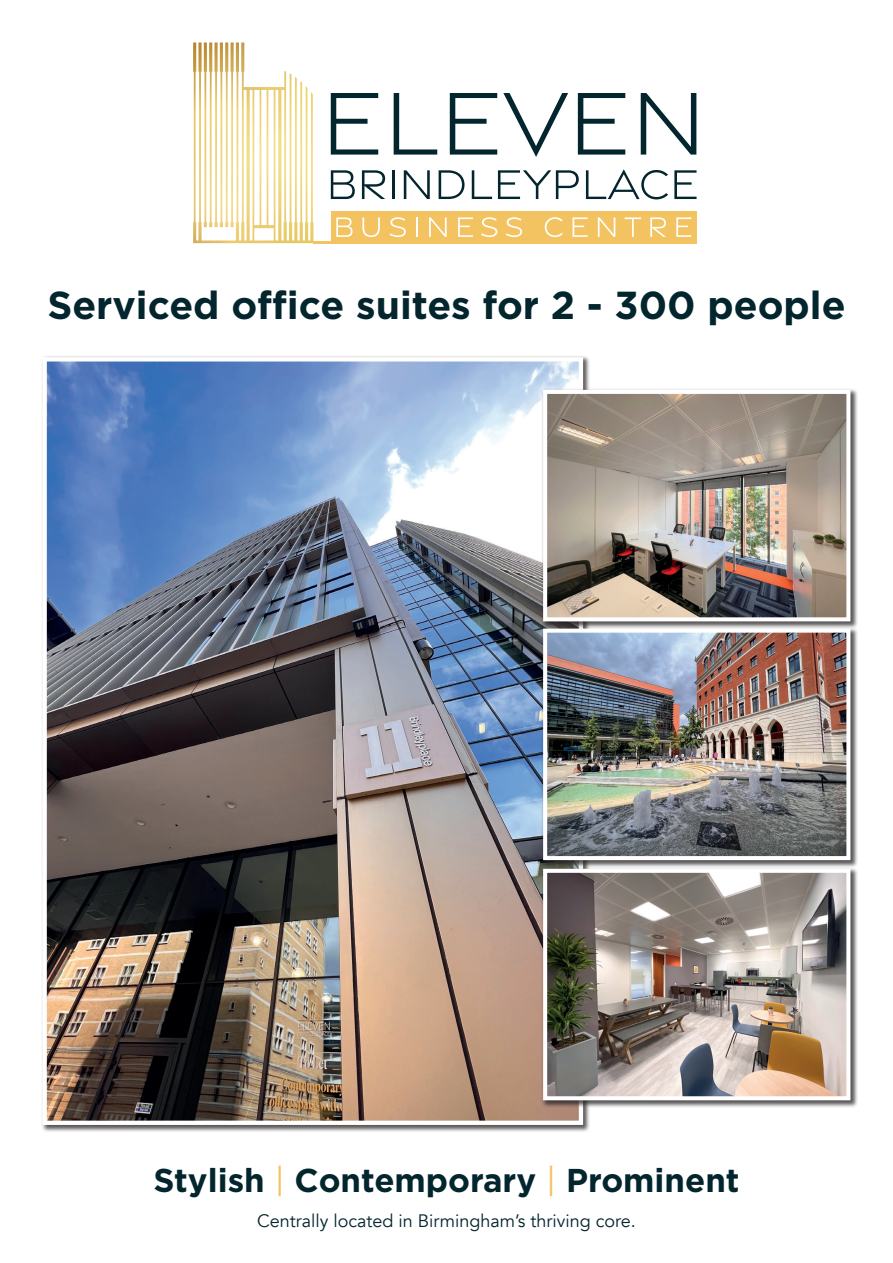
<style>
.page{position:relative;width:893px;height:1263px;background:#fff}
.page>*{position:absolute;margin:0;border:0;box-sizing:border-box;transform-origin:0 0}
.t1{font:700 39px "Gotham";color:#03252d}
.t2{font:700 33px "Gotham";color:#03252d}
.t3{font:18px "Avenir";color:#03252d}
.s1{font-weight:400;color:#f3c362}
</style>
<div class="page">
<img style="left:48px;top:362px;width:530px;height:758px">
<div style="left:43px;top:357px;width:540px;height:768px;border:4px solid #fff"></div>
<div style="left:541px;top:867px;width:317px;height:241px;background:#231f20;opacity:.75"></div>
<img style="left:548px;top:874px;width:297px;height:221px">
<div style="left:543px;top:869px;width:307px;height:231px;border:4px solid #fff"></div>
<div style="left:541px;top:388px;width:317px;height:241px;background:#231f20;opacity:.75"></div>
<img style="left:548px;top:395px;width:297px;height:221px">
<div style="left:543px;top:390px;width:307px;height:231px;border:4px solid #fff"></div>
<div style="left:541px;top:627px;width:317px;height:241px;background:#231f20;opacity:.75"></div>
<img style="left:548px;top:634px;width:297px;height:221px">
<div style="left:543px;top:629px;width:307px;height:231px;border:4px solid #fff"></div>
<svg style="left:331px;top:170px;width:24px;height:29px"></svg>
<svg style="left:362px;top:170px;width:23px;height:29px"></svg>
<hr style="left:392px;top:170px;width:3px;height:29px;background:#03252d">
<svg style="left:404px;top:170px;width:26px;height:29px"></svg>
<svg style="left:439px;top:170px;width:26px;height:29px"></svg>
<svg style="left:472px;top:170px;width:20px;height:29px"></svg>
<svg style="left:498px;top:170px;width:81px;height:29px"></svg>
<svg style="left:586px;top:169px;width:82px;height:30px"></svg>
<svg style="left:674px;top:170px;width:22px;height:29px"></svg>
<svg style="left:331px;top:93px;width:47px;height:62px"></svg>
<svg style="left:394px;top:93px;width:43px;height:62px"></svg>
<svg style="left:450px;top:93px;width:47px;height:62px"></svg>
<svg style="left:503px;top:93px;width:65px;height:64px"></svg>
<svg style="left:578px;top:93px;width:47px;height:62px"></svg>
<svg style="left:641px;top:93px;width:55px;height:62px"></svg>
<img style="left:193px;top:43px;width:120px;height:200px">
<hr style="left:313px;top:241px;width:384px;height:2px;background:#f3c362">
<div style="left:331px;top:212px;width:366px;height:31px;background:#f3c362"></div>
<svg style="left:336px;top:217px;width:16px;height:20px"></svg>
<svg style="left:362px;top:217px;width:18px;height:20px"></svg>
<svg style="left:389px;top:217px;width:17px;height:20px"></svg>
<hr style="left:416px;top:217px;width:2px;height:20px;background:#fff">
<svg style="left:429px;top:217px;width:18px;height:20px"></svg>
<svg style="left:458px;top:217px;width:15px;height:20px"></svg>
<svg style="left:481px;top:217px;width:16px;height:20px"></svg>
<svg style="left:506px;top:217px;width:16px;height:20px"></svg>
<svg style="left:545px;top:217px;width:18px;height:20px"></svg>
<svg style="left:573px;top:217px;width:14px;height:20px"></svg>
<svg style="left:598px;top:217px;width:17px;height:20px"></svg>
<svg style="left:625px;top:217px;width:16px;height:20px"></svg>
<svg style="left:650px;top:217px;width:16px;height:20px"></svg>
<svg style="left:676px;top:217px;width:15px;height:20px"></svg>
<h1 class="t1" style="left:47px;top:280px;width:800px">Serviced office suites for 2 - 300 people</h1>
<h2 class="t2" style="left:153px;top:1159px;width:588px">Stylish <span class="s1">|</span> Contemporary <span class="s1">|</span> Prominent</h2>
<p class="t3" style="left:257px;top:1210px;width:380px">Centrally located in Birmingham’s thriving core.</p>
</div>
